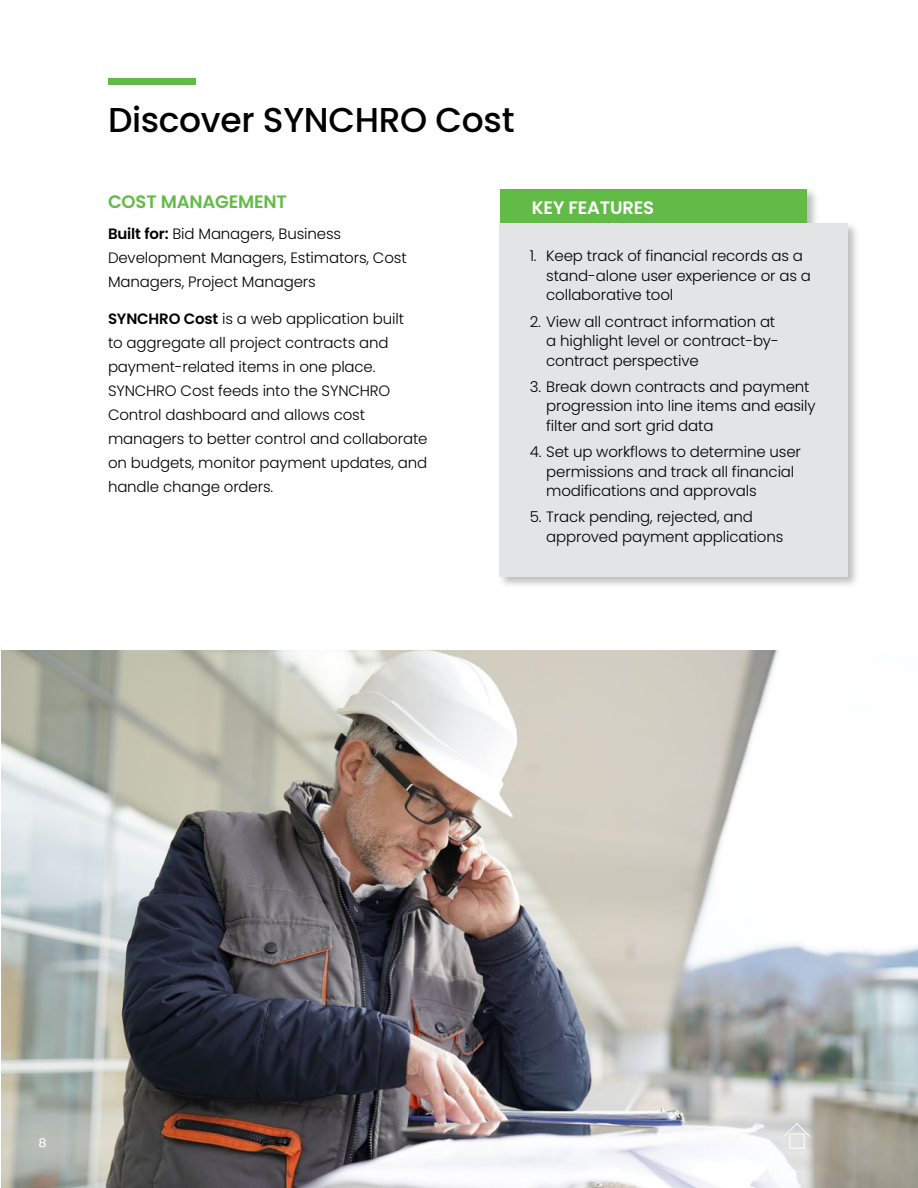
<style>
.page{position:relative;width:918px;height:1188px;background:#fff}
.page>*{position:absolute;margin:0;border:0;box-sizing:border-box;transform-origin:0 0}
.t1{font:500 34.5px "Poppins";letter-spacing:-.01em;color:#000}
.t2{font:600 18px "Poppins";letter-spacing:-.01em;color:#62bb46}
.t3{font:600 18px "Poppins";letter-spacing:-.01em;color:#fff}
.t4{font:300 15px/24px "Poppins";letter-spacing:-.01em;color:#000}
.t5{font:300 12px "Poppins";color:#fff}
.s1{font-weight:600}
</style>
<div class="page">
<img style="left:1px;top:650px;width:917px;height:538px">
<div style="left:498px;top:187px;width:321px;height:64px;background:#000;opacity:.26"></div>
<div style="left:500px;top:189px;width:307px;height:50px;background:#62bb46"></div>
<div style="left:497px;top:221px;width:363px;height:368px;background:#000;opacity:.26"></div>
<div style="left:500px;top:224px;width:348px;height:353px;background:#e3e4e5"></div>
<div style="left:789px;top:1134px;width:16px;height:15px;border:1px solid #fdfdfd"></div>
<svg style="left:783px;top:1123px;width:28px;height:15px"></svg>
<div style="left:108px;top:78px;width:88px;height:7px;background:#62bb46"></div>
<h1 class="t1" style="left:108px;top:100px;width:408px">Discover SYNCHRO Cost</h1>
<p class="t2" style="left:108px;top:191px;width:181px">COST MANAGEMENT</p>
<p class="t3" style="left:532px;top:197px;width:124px">KEY FEATURES</p>
<p class="t4" style="left:108px;top:221px;width:300px"><span class="s1">Built for:</span> Bid Managers, Business<br>Development Managers, Estimators, Cost<br>Managers, Project Managers</p>
<p class="t4" style="left:108px;top:307px;width:321px"><span class="s1">SYNCHRO Cost</span> is a web application built<br>to aggregate all project contracts and payment-related items in one place.<br>SYNCHRO Cost feeds into the SYNCHRO Control dashboard and allows cost managers to better control and collaborate on budgets, monitor payment updates, and handle change orders.</p>
<p class="t4" style="left:546px;top:247px;width:266px;line-height:19.5px;text-indent:-16px">1. Keep track of financial records as a stand-alone user experience or as a collaborative tool</p>
<p class="t4" style="left:546px;top:312px;width:234px;line-height:19.5px;text-indent:-16px">2. View all contract information at a highlight level or contract-by&shy;contract perspective</p>
<p class="t4" style="left:546px;top:377px;width:271px;line-height:19.5px;text-indent:-16px">3. Break down contracts and payment progression into line items and easily filter and sort grid data</p>
<p class="t4" style="left:546px;top:442px;width:256px;line-height:19.5px;text-indent:-16px">4. Set up workflows to determine user permissions and track all financial modifications and approvals</p>
<p class="t4" style="left:546px;top:508px;width:239px;line-height:19.5px;text-indent:-16px">5. Track pending, rejected, and approved payment applications</p>
<p class="t5" style="left:39px;top:1135px;width:9px">8</p>
</div>
